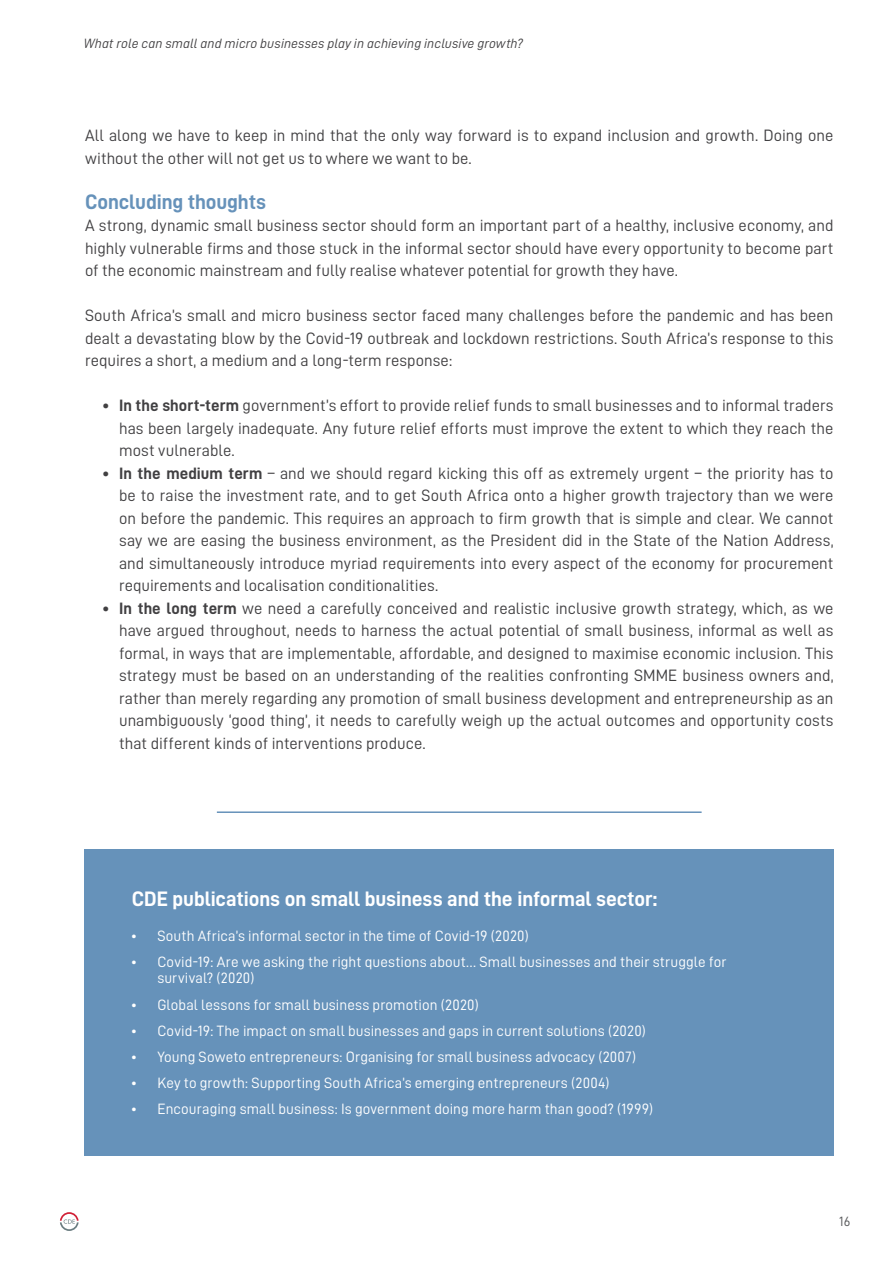
<style>
.page{position:relative;width:893px;height:1263px;background:#fff}
.page>*{position:absolute;margin:0;border:0;box-sizing:border-box;transform-origin:0 0}
.t1{font:21px "D DIN Bold";letter-spacing:-.005em;color:#fff}
.t2{font:21px "D DIN Bold";letter-spacing:-.005em;color:#6692ba}
.t3{font:16.5px/22.5px "D DIN";color:#414042;text-align:justify}
.t4{font:15px/16.5px "D DIN";letter-spacing:.01em;color:#fff}
.t5{font:13.5px "D DIN Italic";letter-spacing:.01em;color:#414042}
.t6{font:13.5px "D DIN";color:#58595b}
.s1{font-family:"D DIN Bold"}
</style>
<div class="page">
<svg style="left:60px;top:1212px;width:19px;height:19px"></svg>
<div style="left:84px;top:850px;width:749px;height:306px;background:#6692ba"></div>
<hr style="left:217px;top:811px;width:485px;height:2px;background:#6692ba">
<p class="t5" style="left:84px;top:36px;width:441px">What role can small and micro businesses play in achieving inclusive growth?</p>
<p class="t3" style="left:85px;top:124px;width:750px">All along we have to keep in mind that the only way forward is to expand inclusion and growth. Doing one without the other will not get us to where we want to be.</p>
<p class="t2" style="left:85px;top:190px;width:183px">Concluding thoughts</p>
<p class="t3" style="left:85px;top:214px;width:750px">A strong, dynamic small business sector should form an important part of a healthy, inclusive economy, and highly vulnerable firms and those stuck in the informal sector should have every opportunity to become part of the economic mainstream and fully realise whatever potential for growth they have.</p>
<p class="t3" style="left:85px;top:304px;width:750px">South Africa’s small and micro business sector faced many challenges before the pandemic and has been dealt a devastating blow by the Covid-19 outbreak and lockdown restrictions. South Africa’s response to this requires a short, a medium and a long-term response:</p>
<p class="t3" style="left:119px;top:394px;width:716px;text-indent:-17px"><span class="s1">• In the short-term</span> government’s effort to provide relief funds to small businesses and to informal traders has been largely inadequate. Any future relief efforts must improve the extent to which they reach the most vulnerable.</p>
<p class="t3" style="left:119px;top:462px;width:716px;text-indent:-17px"><span class="s1">• In the medium term</span> – and we should regard kicking this off as extremely urgent – the priority has to be to raise the investment rate, and to get South Africa onto a higher growth trajectory than we were on before the pandemic. This requires an approach to firm growth that is simple and clear. We cannot say we are easing the business environment, as the President did in the State of the Nation Address, and simultaneously introduce myriad requirements into every aspect of the economy for procurement requirements and localisation conditionalities.</p>
<p class="t3" style="left:119px;top:597px;width:716px;text-indent:-17px"><span class="s1">• In the long term</span> we need a carefully conceived and realistic inclusive growth strategy, which, as we have argued throughout, needs to harness the actual potential of small business, informal as well as formal, in ways that are implementable, affordable, and designed to maximise economic inclusion. This strategy must be based on an understanding of the realities confronting SMME business owners and, rather than merely regarding any promotion of small business development and entrepreneurship as an unambiguously ‘good thing’, it needs to carefully weigh up the actual outcomes and opportunity costs that different kinds of interventions produce.</p>
<p class="t1" style="left:132px;top:887px;width:527px">CDE publications on small business and the informal sector:</p>
<p class="t4" style="left:130px;top:927px;width:400px">• South Africa’s informal sector in the time of Covid-19 (2020)</p>
<p class="t4" style="left:157px;top:953px;width:571px;text-indent:-27px">• Covid-19: Are we asking the right questions about… Small businesses and their struggle for survival? (2020)</p>
<p class="t4" style="left:130px;top:996px;width:350px">• Global lessons for small business promotion (2020)</p>
<p class="t4" style="left:130px;top:1022px;width:517px">• Covid-19: The impact on small businesses and gaps in current solutions (2020)</p>
<p class="t4" style="left:130px;top:1048px;width:507px">• Young Soweto entrepreneurs: Organising for small business advocacy (2007)</p>
<p class="t4" style="left:130px;top:1074px;width:481px">• Key to growth: Supporting South Africa’s emerging entrepreneurs (2004)</p>
<p class="t4" style="left:130px;top:1100px;width:524px">• Encouraging small business: Is government doing more harm than good? (1999)</p>
<p class="t6" style="left:839px;top:1214px;width:13px">16</p>
</div>
